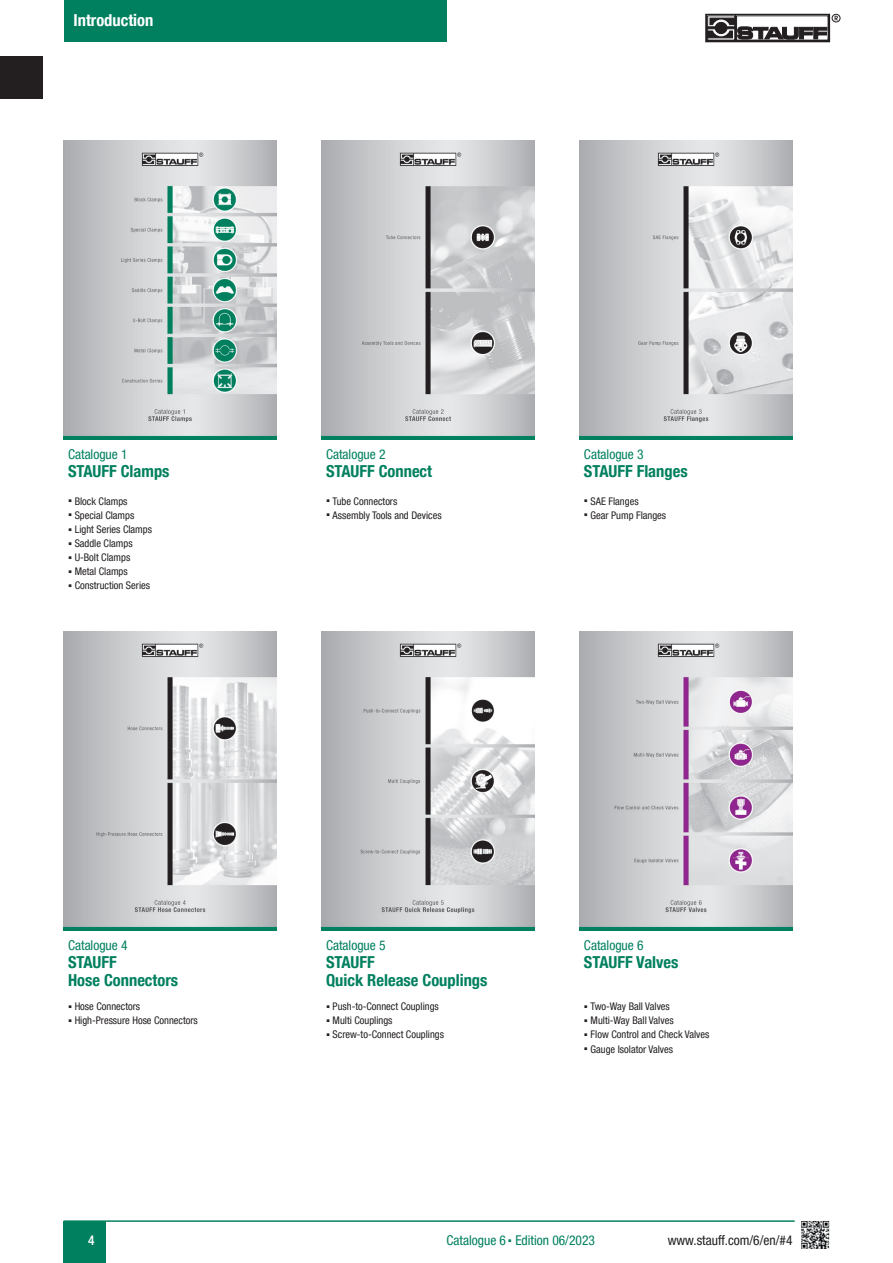
<style>
.page{position:relative;width:893px;height:1263px;background:#fff}
.page>*{position:absolute;margin:0;border:0;box-sizing:border-box;transform-origin:0 0}
.t1{font:700 condensed 16.5px/18px "Helvetica Neue LTW1 G";color:#00805f}
.t2{font:700 condensed 16.5px "Helvetica Neue LTW1 G";color:#fff}
.t3{font:condensed 13.5px "Helvetica Neue LTW1 G";color:#00805f}
.t4{font:condensed 13.5px "Helvetica Neue LTW1 G";color:#231f20}
.t5{font:500 condensed 13.5px "Helvetica Neue LTW1 G";color:#fff}
.t6{font:condensed 10.5px "Helvetica Neue LTW1 G";color:#231f20}
</style>
<div class="page">
<div style="left:64px;top:0;width:382px;height:42px;background:#00805f"></div>
<div style="left:706px;top:14px;width:124px;height:28px;border:1px solid #231f20"></div>
<svg style="left:710px;top:25px;width:23px;height:13px"></svg>
<div style="left:832px;top:14px;width:9px;height:8px;border:1px solid #231f20;border-radius:50%"></div>
<svg style="left:835px;top:16px;width:3px;height:4px"></svg>
<svg style="left:710px;top:18px;width:25px;height:7px"></svg>
<svg style="left:708px;top:31px;width:24px;height:7px"></svg>
<svg style="left:713px;top:20px;width:16px;height:16px"></svg>
<div style="left:713px;top:20px;width:16px;height:16px;border:1px solid #fff;border-radius:50%"></div>
<div style="left:715px;top:22px;width:12px;height:12px;background:#231f20;border-radius:50%"></div>
<div style="left:715px;top:22px;width:12px;height:12px;border:1px solid #231f20;border-radius:50%"></div>
<div style="left:708px;top:27px;width:28px;height:2px;background:#231f20;border:1px solid #231f20"></div>
<svg style="left:738px;top:27px;width:89px;height:13px"></svg>
<div style="left:64px;top:1221px;width:42px;height:42px;background:#00805f"></div>
<div style="left:0;top:56px;width:43px;height:42px;background:#231f20"></div>
<hr style="left:64px;top:1221px;width:765px;height:1px;background:#00805f">
<svg style="left:792px;top:1220px;width:38px;height:29px"></svg>
<img style="left:64px;top:140px;width:212px;height:299px">
<img style="left:322px;top:140px;width:212px;height:299px">
<img style="left:580px;top:140px;width:212px;height:299px">
<img style="left:64px;top:631px;width:212px;height:299px">
<img style="left:322px;top:631px;width:212px;height:299px">
<img style="left:580px;top:631px;width:212px;height:299px">
<h1 class="t2" style="left:73px;top:10px;width:81px">Introduction</h1>
<p class="t3" style="left:68px;top:446px;width:61px">Catalogue 1</p>
<h1 class="t1" style="left:68px;top:462px;width:103px">STAUFF Clamps</h1>
<p class="t6" style="left:68px;top:495px;width:61px">▪ Block Clamps</p>
<p class="t6" style="left:68px;top:509px;width:68px">▪ Special Clamps</p>
<p class="t6" style="left:68px;top:523px;width:85px">▪ Light Series Clamps</p>
<p class="t6" style="left:68px;top:537px;width:66px">▪ Saddle Clamps</p>
<p class="t6" style="left:68px;top:551px;width:64px">▪ U-Bolt Clamps</p>
<p class="t6" style="left:68px;top:565px;width:61px">▪ Metal Clamps</p>
<p class="t6" style="left:68px;top:579px;width:84px">▪ Construction Series</p>
<p class="t3" style="left:326px;top:446px;width:61px">Catalogue 2</p>
<h1 class="t1" style="left:326px;top:462px;width:108px">STAUFF Connect</h1>
<p class="t6" style="left:326px;top:495px;width:73px">▪ Tube Connectors</p>
<p class="t6" style="left:326px;top:509px;width:117px">▪ Assembly Tools and Devices</p>
<p class="t3" style="left:584px;top:446px;width:61px">Catalogue 3</p>
<h1 class="t1" style="left:584px;top:462px;width:105px">STAUFF Flanges</h1>
<p class="t6" style="left:584px;top:495px;width:56px">▪ SAE Flanges</p>
<p class="t6" style="left:584px;top:509px;width:84px">▪ Gear Pump Flanges</p>
<p class="t3" style="left:68px;top:937px;width:61px">Catalogue 4</p>
<h1 class="t1" style="left:68px;top:953px;width:112px">STAUFF<br>Hose Connectors</h1>
<p class="t6" style="left:68px;top:1000px;width:74px">▪ Hose Connectors</p>
<p class="t6" style="left:68px;top:1014px;width:131px">▪ High-Pressure Hose Connectors</p>
<p class="t3" style="left:326px;top:937px;width:61px">Catalogue 5</p>
<h1 class="t1" style="left:326px;top:953px;width:163px">STAUFF<br>Quick Release Couplings</h1>
<p class="t6" style="left:326px;top:1000px;width:114px">▪ Push-to-Connect Couplings</p>
<p class="t6" style="left:326px;top:1014px;width:68px">▪ Multi Couplings</p>
<p class="t6" style="left:326px;top:1028px;width:120px">▪ Screw-to-Connect Couplings</p>
<p class="t3" style="left:584px;top:937px;width:61px">Catalogue 6</p>
<h1 class="t1" style="left:584px;top:953px;width:96px">STAUFF Valves</h1>
<p class="t6" style="left:584px;top:1000px;width:87px">▪ Two-Way Ball Valves</p>
<p class="t6" style="left:584px;top:1014px;width:91px">▪ Multi-Way Ball Valves</p>
<p class="t6" style="left:584px;top:1028px;width:127px">▪ Flow Control and Check Valves</p>
<p class="t6" style="left:584px;top:1042px;width:91px">▪ Gauge Isolator Valves</p>
<p class="t5" style="left:88px;top:1231px;width:8px">4</p>
<p class="t3" style="left:446px;top:1232px;width:150px">Catalogue 6 ▪ Edition 06/2023</p>
<p class="t4" style="left:668px;top:1232px;width:126px">www.stauff.com/6/en/#4</p>
</div>
